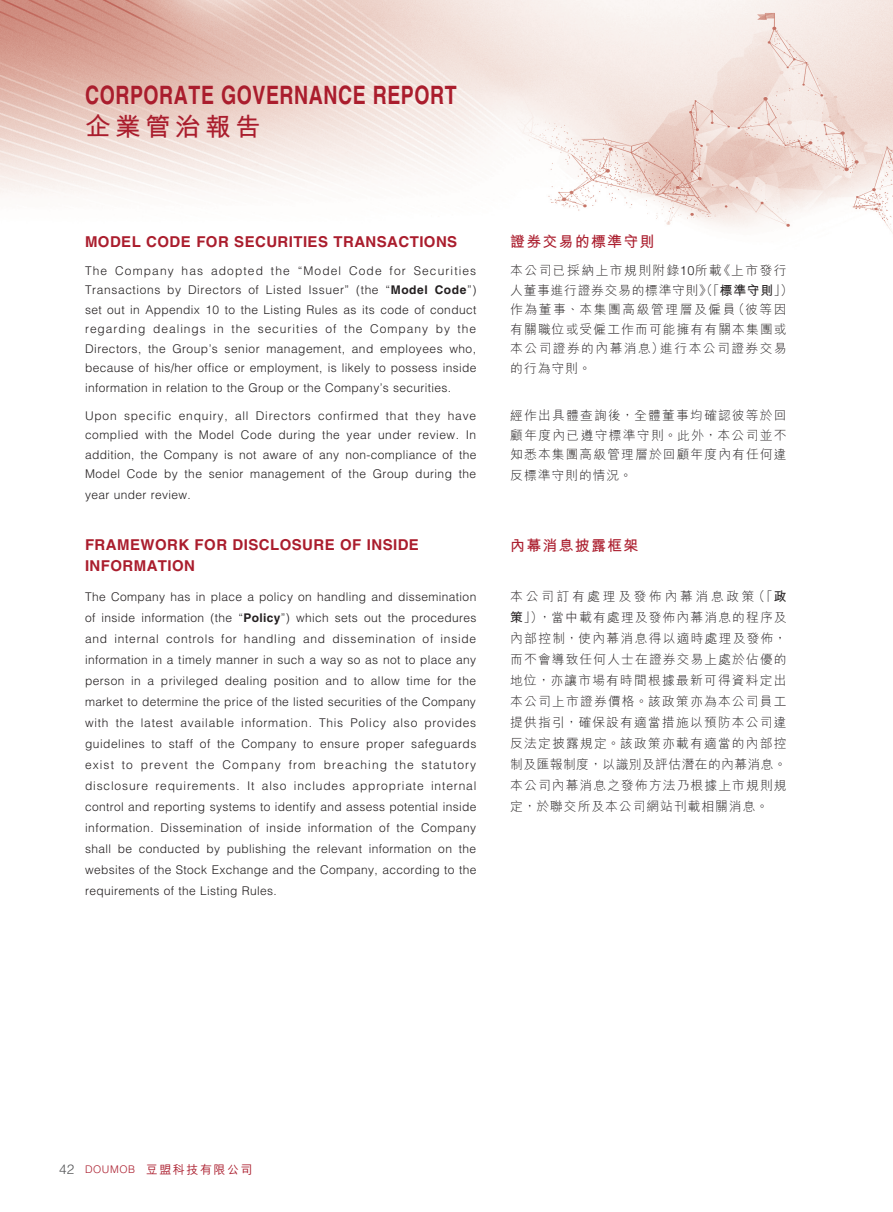
<style>
.page{position:relative;width:893px;height:1212px;background:#fff}
.page>*{position:absolute;margin:0;border:0;box-sizing:border-box;transform-origin:0 0}
.t1{font:700 25.5px "M Hei HK";letter-spacing:.18em;color:#aa1d2d}
.t2{font:700 25.35px "Helvetica LT Std";letter-spacing:.03em;color:#aa1d2d;scale:.77 1}
.t3{font:700 15px/21px "Helvetica LT Std";letter-spacing:.03em;color:#aa1d2d}
.t4{font:700 15px "M Hei HK";letter-spacing:.08em;color:#aa1d2d}
.t5{font:300 12.75px/21px "M Hei HK";letter-spacing:.09em;color:#231f20;text-align:justify}
.t6{font:300 12.75px/19.5px "M Hei HK";letter-spacing:.115em;color:#231f20}
.t7{font:300 12px/21px "Helvetica LT Std";letter-spacing:.03em;color:#231f20;text-align:justify}
.t8{font:500 12px "M Hei HKS";letter-spacing:.13em;color:#aa1d2d}
.s1{font-weight:700}
.s2{font-family:"Helvetica LT Std"}
.s3{font-family:"Helvetica LT Std";font-weight:300;font-size:13.5px;color:#57585a}
.s4{font-family:"Helvetica LT Std";font-weight:300;font-size:10.5px}
</style>
<div class="page">
<img style="left:0;top:0;width:893px;height:234px">
<h2 class="t2" style="left:85px;top:79px;width:484px">CORPORATE GOVERNANCE REPORT</h2>
<h1 class="t1" style="left:85px;top:108px;width:177px">企業管治報告</h1>
<p class="t3" style="left:85px;top:231px;width:374px">MODEL CODE FOR SECURITIES TRANSACTIONS</p>
<p class="t7" style="left:85px;top:261px;width:393px;line-height:19.5px">The Company has adopted the “Model Code for Securities Transactions by Directors of Listed Issuer” (the “<span class="s1">Model Code</span>”) set out in Appendix 10 to the Listing Rules as its code of conduct regarding dealings in the securities of the Company by the Directors, the Group’s senior management, and employees who, because of his/her office or employment, is likely to possess inside information in relation to the Group or the Company’s securities.</p>
<p class="t7" style="left:85px;top:406px;width:393px;line-height:19.5px">Upon specific enquiry, all Directors confirmed that they have complied with the Model Code during the year under review. In addition, the Company is not aware of any non-compliance of the Model Code by the senior management of the Group during the</p>
<p class="t7" style="left:85px;top:484px;width:107px">year under review.</p>
<p class="t3" style="left:85px;top:534px;width:335px">FRAMEWORK FOR DISCLOSURE OF INSIDE<br>INFORMATION</p>
<p class="t7" style="left:85px;top:586px;width:393px">The Company has in place a policy on handling and dissemination of inside information (the “<span class="s1">Policy</span>”) which sets out the procedures and internal controls for handling and dissemination of inside information in a timely manner in such a way so as not to place any person in a privileged dealing position and to allow time for the market to determine the price of the listed securities of the Company with the latest available information. This Policy also provides guidelines to staff of the Company to ensure proper safeguards exist to prevent the Company from breaching the statutory disclosure requirements. It also includes appropriate internal control and reporting systems to identify and assess potential inside information. Dissemination of inside information of the Company shall be conducted by publishing the relevant information on the websites of the Stock Exchange and the Company, according to the requirements of the Listing Rules.</p>
<p class="t4" style="left:510px;top:231px;width:146px">證券交易的標準守則</p>
<p class="t6" style="left:510px;top:261px;width:284px">本公司已採納上市規則附錄<span class="s2">10</span>所載《上市發行人董事進行證券交易的標準守則》（「<span class="s1">標準守則</span>」）作為董事、本集團高級管理層及僱員（彼等因有關職位或受僱工作而可能擁有有關本集團或本公司證券的內幕消息）進行本公司證券交易的行為守則。</p>
<p class="t5" style="left:510px;top:406px;width:278px;line-height:19.5px">經作出具體查詢後，全體董事均確認彼等於回顧年度內已遵守標準守則。此外，本公司並不知悉本集團高級管理層於回顧年度內有任何違</p>
<p class="t5" style="left:510px;top:465px;width:124px">反標準守則的情況。</p>
<p class="t4" style="left:510px;top:534px;width:130px">內幕消息披露框架</p>
<p class="t5" style="left:510px;top:586px;width:278px">本公司訂有處理及發佈內幕消息政策（「<span class="s1">政策</span>」），當中載有處理及發佈內幕消息的程序及內部控制，使內幕消息得以適時處理及發佈，而不會導致任何人士在證券交易上處於佔優的地位，亦讓市場有時間根據最新可得資料定出本公司上市證券價格。該政策亦為本公司員工提供指引，確保設有適當措施以預防本公司違反法定披露規定。該政策亦載有適當的內部控制及匯報制度，以識別及評估潛在的內幕消息。本公司內幕消息之發佈方法乃根據上市規則規定，於聯交所及本公司網站刊載相關消息。</p>
<p class="t8" style="left:59px;top:1161px;width:195px"><span class="s3">42</span> <span class="s4">DOUMOB</span> 豆盟科技有限公司</p>
</div>
